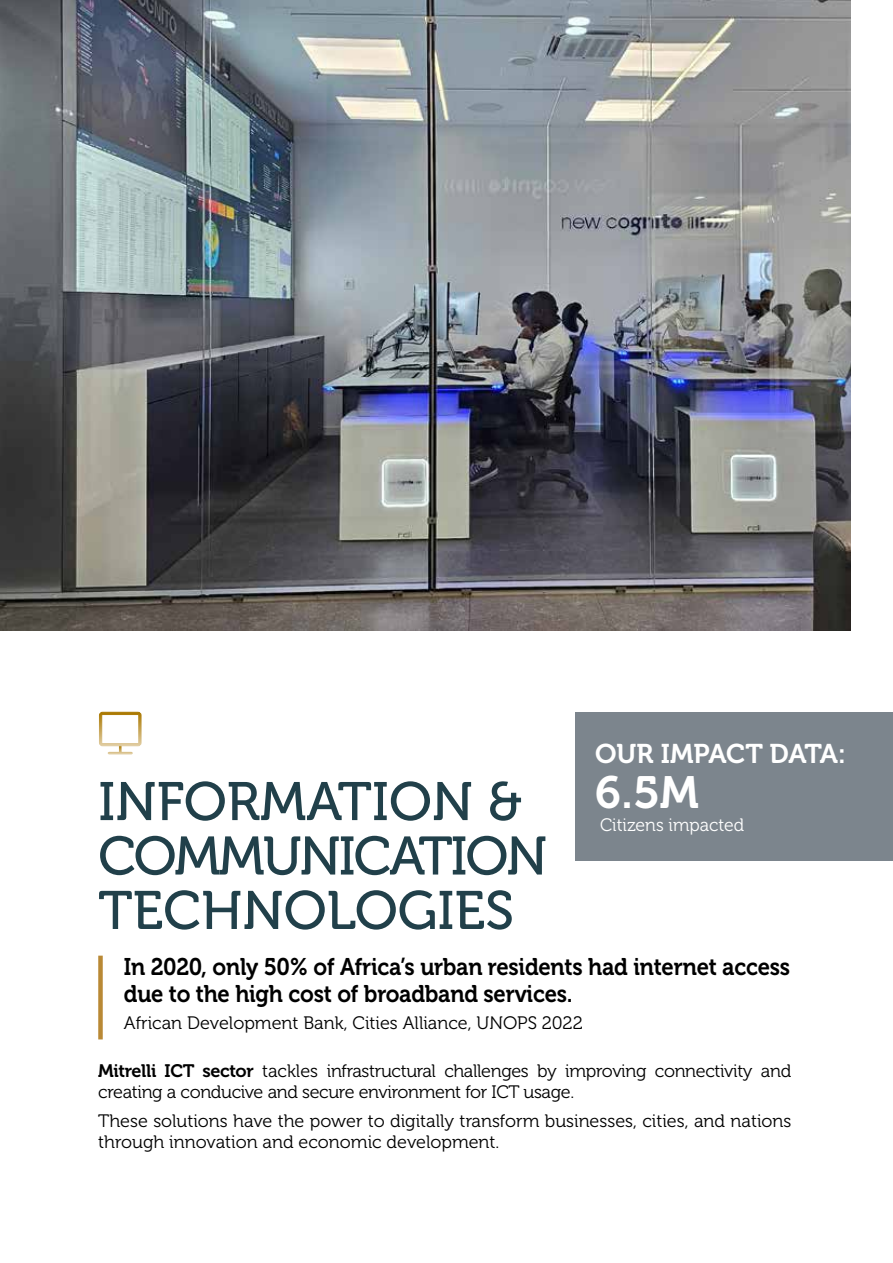
<style>
.page{position:relative;width:893px;height:1263px;background:#fff}
.page>*{position:absolute;margin:0;border:0;box-sizing:border-box;transform-origin:0 0}
.t1{font:54px/54.4px "Museo 500";color:#21404a}
.t2{font:45px "Museo 700";color:#fff}
.t3{font:27px "Museo 700";letter-spacing:-.005em;color:#fff}
.t4{font:24px/27px "Museo 700";letter-spacing:-.01em;color:#000;scale:.92 1}
.t5{font:18px/21px "Museo 300";color:#000}
.t6{font:18px/21px "Museo 300";letter-spacing:-.02em;color:#000}
.t7{font:18px "Museo 300";color:#fff}
.s1{font-family:"Museo 700"}
</style>
<div class="page">
<img style="left:0;top:0;width:850px;height:631px">
<div style="left:575px;top:712px;width:318px;height:148px;background:#7c858d"></div>
<svg style="left:99px;top:711px;width:43px;height:44px"></svg>
<div style="left:98px;top:956px;width:5px;height:83px;background:#b98935"></div>
<h1 class="t1" style="left:98px;top:775px;width:451px">INFORMATION &amp;<br>COMMUNICATION<br>TECHNOLOGIES</h1>
<h3 class="t3" style="left:595px;top:739px;width:252px">OUR IMPACT DATA:</h3>
<h2 class="t2" style="left:595px;top:768px;width:105px">6.5M</h2>
<p class="t7" style="left:600px;top:815px;width:146px">Citizens impacted</p>
<h3 class="t4" style="left:124px;top:953px;width:726px">In 2020, only 50% of Africa’s urban residents had internet access due to the high cost of broadband services.</h3>
<p class="t5" style="left:124px;top:1012px;width:460px">African Development Bank, Cities Alliance, UNOPS 2022</p>
<p class="t6" style="left:98px;top:1060px;width:694px"><span class="s1">Mitrelli ICT sector</span> tackles infrastructural challenges by improving connectivity and creating a conducive and secure environment for ICT usage.</p>
<p class="t5" style="left:98px;top:1111px;width:695px">These solutions have the power to digitally transform businesses, cities, and nations through innovation and economic development.</p>
</div>
